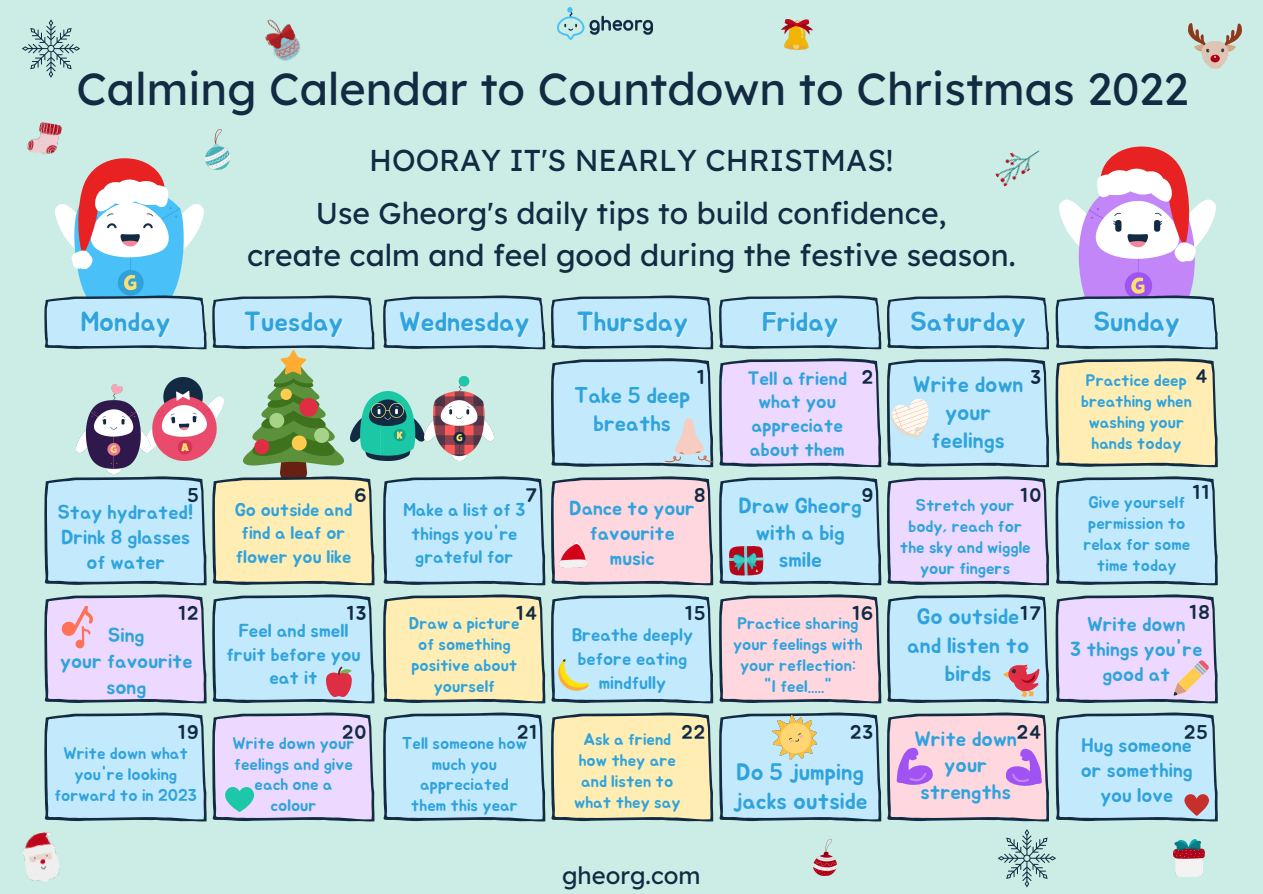
<style>
.page{position:relative;width:1263px;height:894px;background:#fff}
.page>*{position:absolute;margin:0;border:0;box-sizing:border-box;transform-origin:0 0}
.t1{font:45px "Lexend Deca";color:#122a42}
.t2{font:30.15px/52.9px "Lexend Deca";color:#122a42;text-align:center}
.t3{font:27px "Jua";color:#2fa3dd}
.t4{font:23.85px "Lexend Deca";color:#122a42}
.t5{font:23.25px/29.2px "Jua";color:#2fa3dd}
.t6{font:22.35px/27.9px "Jua";color:#2fa3dd;text-align:center}
.t7{font:22.2px/28.5px "Jua";color:#2fa3dd;text-align:center}
.t8{font:21.45px/27.3px "Jua";color:#2fa3dd;text-align:center}
.t9{font:20.7px/26.8px "Jua";color:#2fa3dd;text-align:center}
.t10{font:20.1px/25.8px "Jua";color:#2fa3dd;text-align:center}
.t11{font:19.8px/24.9px "Jua";color:#2fa3dd;text-align:center}
.t12{font:19.5px "Jua";letter-spacing:.05em;color:#122a42}
.t13{font:19.05px/23.7px "Jua";color:#2fa3dd;text-align:center}
.t14{font:18.75px/23.4px "Jua";color:#2fa3dd;text-align:center}
.t15{font:18.3px/23.7px "Jua";color:#2fa3dd;text-align:center}
.t16{font:18.15px/23.5px "Jua";color:#2fa3dd;text-align:center}
.t17{font:16.65px/20.9px "Jua";color:#2fa3dd;text-align:center}
</style>
<div class="page">
<div style="left:0;top:0;width:1263px;height:893px;background:#ccede6"></div>
<img style="left:1060px;top:199px;width:155px;height:96px">
<svg style="left:1097px;top:146px;width:99px;height:116px;background:#e4b4c3"></svg>
<svg style="left:887px;top:476px;width:162px;height:109px;background:#dacbef"></svg>
<svg style="left:887px;top:295px;width:162px;height:54px;background:#afd4e5"></svg>
<svg style="left:719px;top:594px;width:162px;height:109px;background:#eacad3"></svg>
<svg style="left:719px;top:712px;width:162px;height:109px;background:#b4d9eb"></svg>
<svg style="left:719px;top:476px;width:162px;height:109px;background:#b4d9eb"></svg>
<svg style="left:719px;top:295px;width:162px;height:54px;background:#afd4e5"></svg>
<svg style="left:551px;top:712px;width:162px;height:109px;background:#eaddab"></svg>
<svg style="left:551px;top:476px;width:162px;height:109px;background:#eac9d2"></svg>
<svg style="left:551px;top:295px;width:162px;height:54px;background:#afd4e5"></svg>
<svg style="left:383px;top:594px;width:162px;height:109px;background:#eaddab"></svg>
<svg style="left:383px;top:712px;width:162px;height:109px;background:#b5dbec"></svg>
<svg style="left:383px;top:476px;width:162px;height:109px;background:#b5dbec"></svg>
<svg style="left:383px;top:295px;width:162px;height:54px;background:#afd4e5"></svg>
<svg style="left:212px;top:295px;width:162px;height:290px"></svg>
<svg style="left:44px;top:712px;width:162px;height:109px;background:#b5dbed"></svg>
<svg style="left:44px;top:476px;width:162px;height:109px;background:#b5dbed"></svg>
<img style="left:55px;top:198px;width:149px;height:97px">
<svg style="left:72px;top:158px;width:96px;height:111px;background:#d2bcc4"></svg>
<svg style="left:44px;top:295px;width:162px;height:54px;background:#add3e5"></svg>
<svg style="left:1056px;top:358px;width:161px;height:109px;background:#ebdeab"></svg>
<svg style="left:1056px;top:476px;width:161px;height:109px;background:#b5dbed"></svg>
<svg style="left:1056px;top:295px;width:161px;height:54px;background:#afd2e6"></svg>
<img style="left:150px;top:378px;width:73px;height:82px">
<img style="left:557px;top:8px;width:96px;height:31px">
<img style="left:22px;top:832px;width:38px;height:50px">
<img style="left:1174px;top:839px;width:30px;height:37px">
<img style="left:1189px;top:23px;width:53px;height:45px">
<img style="left:27px;top:122px;width:35px;height:32px">
<img style="left:781px;top:19px;width:32px;height:31px">
<img style="left:730px;top:546px;width:35px;height:29px">
<img style="left:995px;top:150px;width:45px;height:37px">
<svg style="left:22px;top:19px;width:58px;height:59px"></svg>
<svg style="left:998px;top:829px;width:58px;height:58px"></svg>
<img style="left:813px;top:839px;width:24px;height:36px">
<img style="left:265px;top:19px;width:35px;height:42px">
<img style="left:206px;top:129px;width:24px;height:41px">
<img style="left:560px;top:541px;width:27px;height:26px">
<svg style="left:887px;top:712px;width:162px;height:109px;background:#e2bed4"></svg>
<svg style="left:1056px;top:712px;width:161px;height:109px;background:#b5d7e8"></svg>
<svg style="left:1056px;top:594px;width:161px;height:109px;background:#dbcbec"></svg>
<svg style="left:887px;top:594px;width:162px;height:109px;background:#b6d4e6"></svg>
<svg style="left:44px;top:594px;width:162px;height:109px;background:#dbcaeb"></svg>
<svg style="left:551px;top:594px;width:162px;height:109px;background:#b6dae8"></svg>
<svg style="left:551px;top:358px;width:330px;height:109px;background:#c9d3ec"></svg>
<img style="left:350px;top:392px;width:75px;height:68px">
<img style="left:425px;top:377px;width:68px;height:83px">
<img style="left:77px;top:384px;width:73px;height:89px">
<svg style="left:212px;top:712px;width:162px;height:109px;background:#d5cbed"></svg>
<svg style="left:212px;top:594px;width:162px;height:109px;background:#b6d5e6"></svg>
<svg style="left:887px;top:358px;width:162px;height:109px;background:#b8dbeb"></svg>
<img style="left:773px;top:715px;width:43px;height:44px">
<h1 class="t1" style="left:76px;top:60px;width:1114px">Calming Calendar to Countdown to Christmas 2022</h1>
<h2 class="t2" style="left:316px;top:133px;width:632px">HOORAY IT'S NEARLY CHRISTMAS!<br>Use Gheorg's daily tips to build confidence,</h2>
<h2 class="t2" style="left:247px;top:228px;width:770px">create calm and feel good during the festive season.</h2>
<h3 class="t3" style="left:81px;top:309px;width:91px">Monday</h3>
<h3 class="t3" style="left:244px;top:309px;width:101px">Tuesday</h3>
<h3 class="t3" style="left:399px;top:309px;width:132px">Wednesday</h3>
<h3 class="t3" style="left:576px;top:309px;width:113px">Thursday</h3>
<h3 class="t6" style="left:574px;top:383px;width:118px">Take 5 deep breaths</h3>
<p class="t12" style="left:697px;top:368px;width:9px">1</p>
<h3 class="t3" style="left:762px;top:309px;width:78px">Friday</h3>
<p class="t13" style="left:747px;top:367px;width:101px">Tell a friend what you appreciate about them</p>
<p class="t12" style="left:862px;top:368px;width:13px">2</p>
<h3 class="t3" style="left:910px;top:309px;width:117px">Saturday</h3>
<h3 class="t6" style="left:913px;top:371px;width:112px">Write down your feelings</h3>
<p class="t12" style="left:1030px;top:368px;width:12px">3</p>
<h3 class="t3" style="left:1094px;top:309px;width:88px">Sunday</h3>
<p class="t12" style="left:1196px;top:367px;width:14px">4</p>
<p class="t17" style="left:1081px;top:371px;width:112px">Practice deep breathing when washing your hands today</p>
<p class="t12" style="left:187px;top:486px;width:13px">5</p>
<p class="t11" style="left:58px;top:501px;width:137px">Stay hydrated!<br>Drink 8 glasses of water</p>
<p class="t12" style="left:355px;top:486px;width:14px">6</p>
<p class="t15" style="left:235px;top:498px;width:119px">Go outside and find a leaf or flower you like</p>
<p class="t12" style="left:178px;top:604px;width:22px">12</p>
<p class="t12" style="left:347px;top:604px;width:21px">13</p>
<p class="t10" style="left:60px;top:623px;width:134px">Sing<br>your favourite song</p>
<p class="t14" style="left:226px;top:620px;width:136px">Feel and smell fruit before you eat it</p>
<p class="t12" style="left:526px;top:486px;width:13px">7</p>
<p class="t16" style="left:403px;top:498px;width:124px">Make a list of 3 things you're grateful for</p>
<p class="t12" style="left:516px;top:604px;width:23px">14</p>
<p class="t17" style="left:409px;top:613px;width:112px">Draw a picture of something positive about yourself</p>
<p class="t12" style="left:694px;top:486px;width:13px">8</p>
<p class="t11" style="left:570px;top:496px;width:127px">Dance to your favourite music</p>
<p class="t12" style="left:685px;top:604px;width:22px">15</p>
<p class="t15" style="left:572px;top:623px;width:123px">Breathe deeply before eating mindfully</p>
<p class="t12" style="left:862px;top:486px;width:13px">9</p>
<p class="t8" style="left:739px;top:492px;width:124px">Draw Gheorg with a big smile</p>
<p class="t12" style="left:852px;top:604px;width:22px">16</p>
<p class="t17" style="left:733px;top:613px;width:131px">Practice sharing your feelings with your reflection: "I feel....."</p>
<p class="t12" style="left:1020px;top:486px;width:22px">10</p>
<p class="t17" style="left:900px;top:495px;width:132px">Stretch your body, reach for the sky and wiggle your fingers</p>
<h3 class="t7" style="left:907px;top:603px;width:124px">Go outside and listen to birds</h3>
<p class="t12" style="left:1020px;top:604px;width:22px">17</p>
<p class="t12" style="left:1193px;top:483px;width:18px">11</p>
<p class="t17" style="left:1083px;top:492px;width:109px">Give yourself permission to relax for some time today</p>
<p class="t12" style="left:1189px;top:603px;width:22px">18</p>
<p class="t11" style="left:1070px;top:612px;width:134px">Write down<br>3 things you're good at</p>
<p class="t12" style="left:178px;top:722px;width:22px">19</p>
<p class="t12" style="left:517px;top:722px;width:22px">21</p>
<p class="t12" style="left:342px;top:722px;width:26px">20</p>
<p class="t12" style="left:682px;top:722px;width:25px">22</p>
<p class="t12" style="left:850px;top:722px;width:25px">23</p>
<p class="t9" style="left:914px;top:725px;width:104px">Write down</p>
<p class="t12" style="left:1017px;top:722px;width:26px">24</p>
<p class="t9" style="left:920px;top:752px;width:92px">your strengths</p>
<p class="t12" style="left:1184px;top:723px;width:25px">25</p>
<p class="t17" style="left:574px;top:729px;width:108px">Ask a friend how they are and listen to what they say</p>
<p class="t17" style="left:402px;top:733px;width:127px">Tell someone how much you appreciated them this year</p>
<p class="t17" style="left:232px;top:733px;width:124px">Write down your feelings and give each one a colour</p>
<p class="t17" style="left:54px;top:743px;width:144px">Write down what you're looking forward to in 2023</p>
<p class="t11" style="left:1081px;top:733px;width:113px">Hug someone or something you love</p>
<h3 class="t5" style="left:733px;top:757px;width:136px">Do 5 jumping jacks outside</h3>
<h3 class="t4" style="left:562px;top:859px;width:140px">gheorg.com</h3>
</div>
